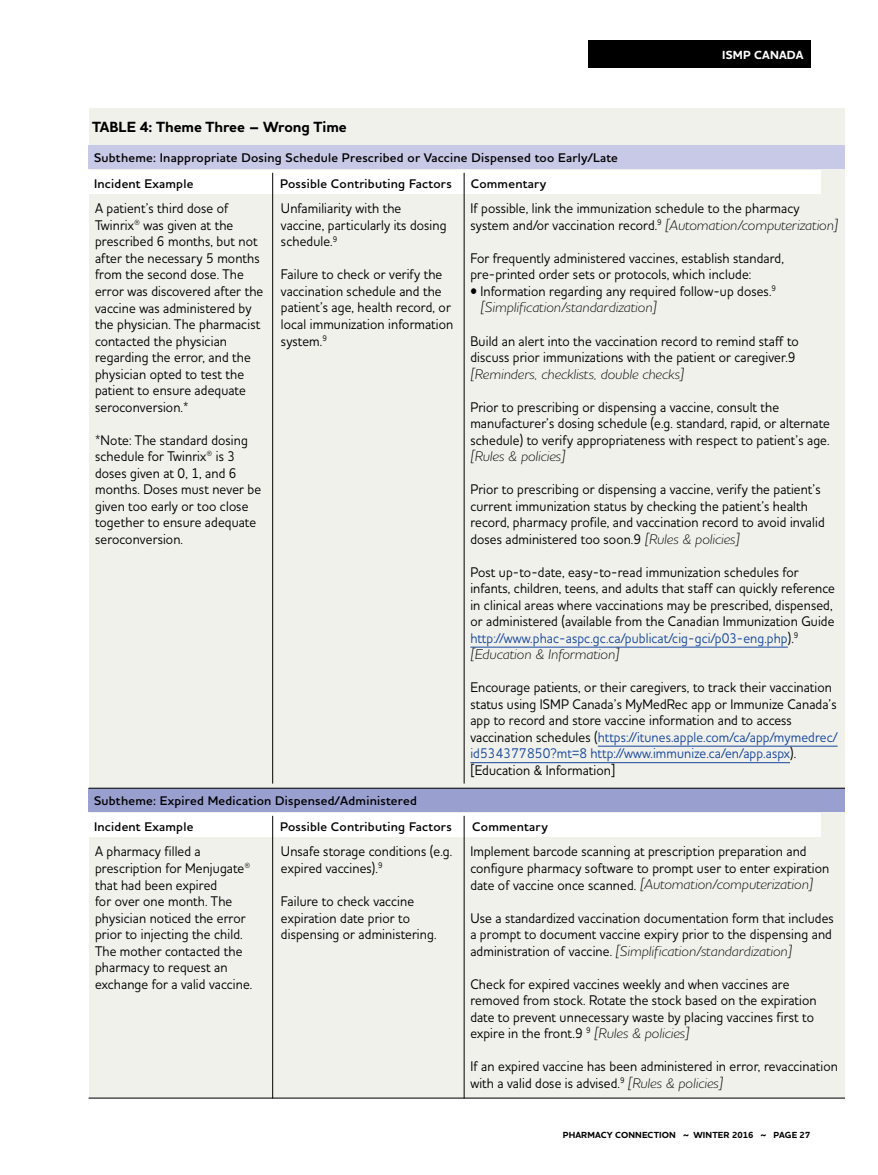
<style>
.page{position:relative;width:878px;height:1175px;background:#fff}
.page>*{position:absolute;margin:0;border:0;box-sizing:border-box;transform-origin:0 0}
.t1{font:700 15px "Houschka Pro";letter-spacing:-.005em;color:#000}
.t2{font:500 14.25px/16.5px "Houschka Pro";letter-spacing:.01em;color:#000;scale:.9 1}
.t3{font:italic 300 14.25px "Houschka Pro";color:#000}
.t4{font:600 12.75px "Houschka Pro";letter-spacing:.02em;color:#000}
.t5{font:700 12px "Houschka Pro";letter-spacing:.01em;color:#fff}
.t6{font:700 9px "Houschka Pro";letter-spacing:.015em;color:#000}
.s1{font-weight:300;font-style:italic}
.s2{color:#17479e}
</style>
<div class="page">
<div style="left:588px;top:40px;width:222px;height:28px;background:#000"></div>
<div style="left:89px;top:108px;width:756px;height:990px;background:#f1f1ec"></div>
<div style="left:89px;top:145px;width:756px;height:24px;background:#c7c9e6"></div>
<div style="left:89px;top:788px;width:756px;height:23px;background:#999fcf"></div>
<div style="left:89px;top:170px;width:732px;height:24px;background:#fff"></div>
<div style="left:89px;top:813px;width:732px;height:24px;background:#fff"></div>
<hr style="left:470px;top:647px;width:317px;height:1px;background:#17479e">
<hr style="left:597px;top:746px;width:240px;height:1px;background:#17479e">
<hr style="left:470px;top:762px;width:320px;height:1px;background:#17479e">
<hr style="left:272px;top:173px;width:1px;height:610px;background:#000">
<hr style="left:272px;top:815px;width:1px;height:283px;background:#000">
<hr style="left:464px;top:173px;width:1px;height:610px;background:#000">
<hr style="left:464px;top:815px;width:1px;height:283px;background:#000">
<hr style="left:89px;top:788px;width:756px;height:1px;background:#000">
<hr style="left:89px;top:1097px;width:756px;height:1px;background:#000">
<p class="t1" style="left:92px;top:117px;width:256px">TABLE 4: Theme Three – Wrong Time</p>
<p class="t4" style="left:94px;top:150px;width:525px">Subtheme: Inappropriate Dosing Schedule Prescribed or Vaccine Dispensed too Early/Late</p>
<p class="t4" style="left:94px;top:175px;width:101px">Incident Example</p>
<p class="t4" style="left:280px;top:175px;width:173px">Possible Contributing Factors</p>
<p class="t4" style="left:470px;top:175px;width:77px">Commentary</p>
<p class="t5" style="left:722px;top:47px;width:83px">ISMP CANADA</p>
<p class="t2" style="left:95px;top:200px;width:188px">A patient’s third dose of<br>Twinrix® was given at the prescribed 6 months, but not after the necessary 5 months from the second dose. The error was discovered after the vaccine was administered by the physician. The pharmacist contacted the physician regarding the error, and the physician opted to test the patient to ensure adequate seroconversion.*</p>
<p class="t2" style="left:95px;top:431px;width:186px">*Note: The standard dosing schedule for Twinrix® is 3 doses given at 0, 1, and 6 months. Doses must never be given too early or too close together to ensure adequate seroconversion.</p>
<p class="t2" style="left:281px;top:200px;width:185px">Unfamiliarity with the vaccine, particularly its dosing schedule.<sup>9</sup></p>
<p class="t2" style="left:281px;top:266px;width:193px">Failure to check or verify the vaccination schedule and the patient’s age, health record, or local immunization information system.<sup>9</sup></p>
<p class="t4" style="left:94px;top:792px;width:324px">Subtheme: Expired Medication Dispensed/Administered</p>
<p class="t2" style="left:470px;top:200px;width:410px">If possible, link the immunization schedule to the pharmacy system and/or vaccination record.<sup>9</sup> <span class="s1">[Automation/computerization]</span></p>
<p class="t2" style="left:470px;top:249px;width:350px">For frequently administered vaccines, establish standard, pre-printed order sets or protocols, which include:</p>
<p class="t2" style="left:480px;top:282px;width:330px;text-indent:-10px">• Information regarding any required follow-up doses.<sup>9 </sup><span class="s1">[Simplification/standardization]</span></p>
<p class="t2" style="left:470px;top:332px;width:366px">Build an alert into the vaccination record to remind staff to discuss prior immunizations with the patient or caregiver.9</p>
<p class="t3" style="left:470px;top:364px;width:215px">[Reminders, checklists, double checks]</p>
<p class="t2" style="left:470px;top:398px;width:401px">Prior to prescribing or dispensing a vaccine, consult the manufacturer’s dosing schedule (e.g. standard, rapid, or alternate schedule) to verify appropriateness with respect to patient’s age.</p>
<p class="t3" style="left:470px;top:447px;width:96px">[Rules &amp; policies]</p>
<p class="t2" style="left:470px;top:480px;width:395px">Prior to prescribing or dispensing a vaccine, verify the patient’s current immunization status by checking the patient’s health record, pharmacy profile, and vaccination record to avoid invalid doses administered too soon.9 <span class="s1">[Rules &amp; policies]</span></p>
<p class="t2" style="left:470px;top:563px;width:406px">Post up-to-date, easy-to-read immunization schedules for infants, children, teens, and adults that staff can quickly reference in clinical areas where vaccinations may be prescribed, dispensed, or administered (available from the Canadian Immunization Guide <span class="s2">http://www.phac-aspc.gc.ca/publicat/cig-gci/p03-eng.php</span>).<sup>9 </sup><span class="s1">[Education &amp; Information]</span></p>
<p class="t2" style="left:470px;top:678px;width:409px">Encourage patients, or their caregivers, to track their vaccination status using ISMP Canada’s MyMedRec app or Immunize Canada’s app to record and store vaccine information and to access vaccination schedules (<span class="s2">https://itunes.apple.com/ca/app/mymedrec/ id534377850?mt=8 http://www.immunize.ca/en/app.aspx</span>). [Education &amp; Information]</p>
<p class="t4" style="left:94px;top:818px;width:101px">Incident Example</p>
<p class="t4" style="left:280px;top:818px;width:173px">Possible Contributing Factors</p>
<p class="t4" style="left:472px;top:818px;width:77px">Commentary</p>
<p class="t2" style="left:95px;top:843px;width:176px">A pharmacy filled a prescription for Menjugate® that had been expired<br>for over one month. The physician noticed the error prior to injecting the child.<br>The mother contacted the pharmacy to request an exchange for a valid vaccine.</p>
<p class="t2" style="left:281px;top:843px;width:192px">Unsafe storage conditions (e.g. expired vaccines).<sup>9</sup></p>
<p class="t2" style="left:281px;top:892px;width:174px">Failure to check vaccine expiration date prior to dispensing or administering.</p>
<p class="t2" style="left:470px;top:843px;width:400px">Implement barcode scanning at prescription preparation and configure pharmacy software to prompt user to enter expiration date of vaccine once scanned. <span class="s1">[Automation/computerization]</span></p>
<p class="t2" style="left:470px;top:909px;width:405px">Use a standardized vaccination documentation form that includes a prompt to document vaccine expiry prior to the dispensing and administration of vaccine. <span class="s1">[Simplification/standardization]</span></p>
<p class="t2" style="left:470px;top:975px;width:386px">Check for expired vaccines weekly and when vaccines are removed from stock. Rotate the stock based on the expiration date to prevent unnecessary waste by placing vaccines first to expire in the front.9 <sup>9</sup> <span class="s1">[Rules &amp; policies]</span></p>
<p class="t2" style="left:470px;top:1057px;width:410px">If an expired vaccine has been administered in error, revaccination with a valid dose is advised.<sup>9</sup> <span class="s1">[Rules &amp; policies]</span></p>
<p class="t6" style="left:563px;top:1129px;width:249px">PHARMACY CONNECTION ~ WINTER 2016 ~ PAGE 27</p>
</div>
